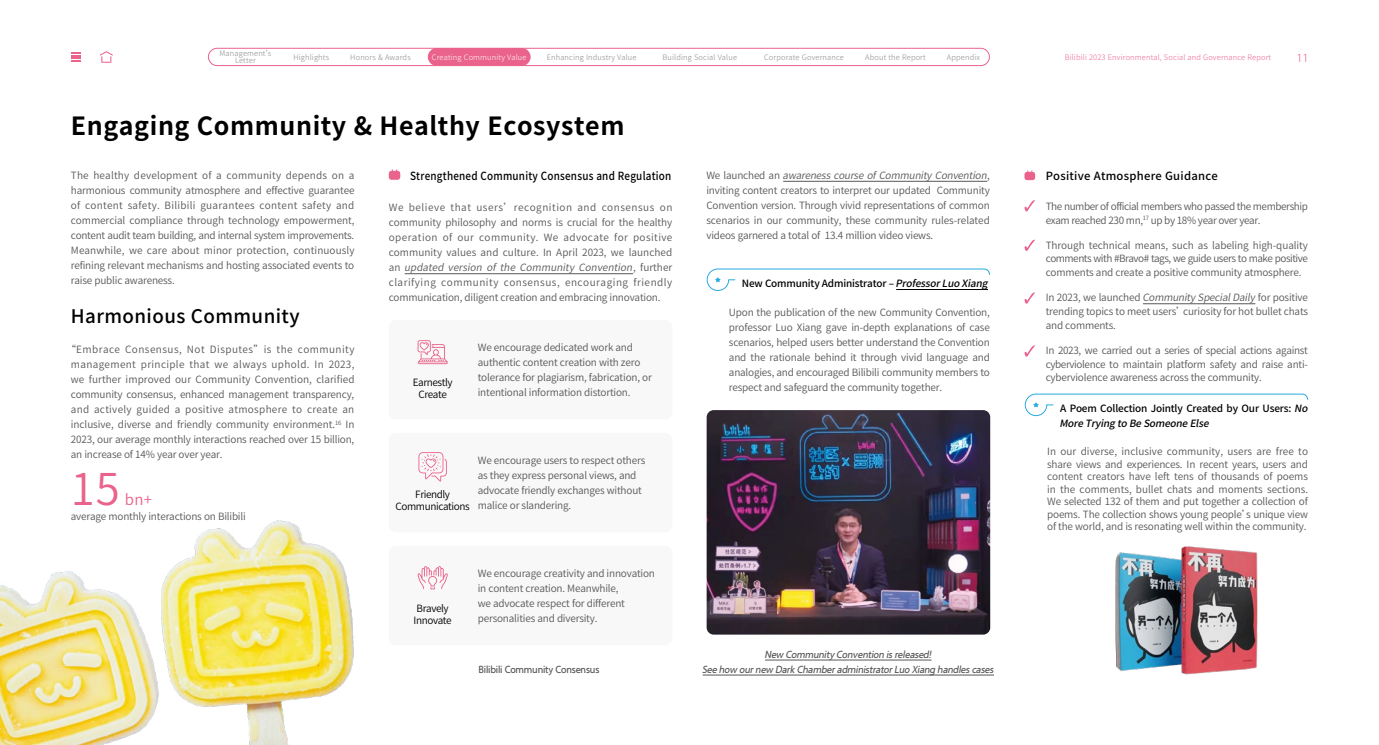
<style>
.page{position:relative;width:1379px;height:745px;background:#fff}
.page>*{position:absolute;margin:0;border:0;box-sizing:border-box;transform-origin:0 0}
._30_Hightlight_Figures{font:43.75px "Source Han Sans CN";color:#ea638c}
._01_H1{font:700 25px "Source Han Sans CN";letter-spacing:.025em;color:#000}
._02_H2{font:500 18.75px "Source Han Sans CN";letter-spacing:.02em;color:#000}
._30_Hightlight_Figures-2{font:15px "Source Han Sans CN";color:#ea638c}
._03_H3{font:500 11.25px "Source Han Sans CN";letter-spacing:.025em;color:#000;scale:.88 1}
._03_H3-2{font:500 11.25px "Source Han Sans CN";letter-spacing:.025em;color:#000}
.t1{font:11.25px "FZYOUHK 504 L GBK1 0";color:#ea638c}
._00_Body_Text{font:10px/15px "Source Han Sans CN";letter-spacing:-.02em;color:#595757;text-align:justify}
._10_Case_Text{font:10px/12.5px "Source Han Sans CN";letter-spacing:-.02em;color:#595757;text-align:justify}
._11_Case_Header{font:500 10px/15px "Source Han Sans CN";letter-spacing:-.02em;color:#000}
._20_Image_Caption{font:italic 10px "FZYOUHK 510 M GBK1 0";color:#595757}
._00_Body_Text-2{font:10px/13.8px "Source Han Sans CN";letter-spacing:-.04em;color:#595757}
.t2{font:10px/12px "Source Han Sans CN";letter-spacing:-.04em;color:#000;text-align:center}
._20_Image_Caption-2{font:10px "FZYOUHK 510 M GBK1 0";letter-spacing:-.02em;color:#595757}
.t3{font:300 7.5px/7.5px "Source Han Sans CN";letter-spacing:.02em;color:#898989;text-align:center}
.t4{font:300 7.5px "Source Han Sans CN";letter-spacing:.02em;color:#ea638c}
.t5{font:300 7.5px "Source Han Sans CN";letter-spacing:.02em;color:#fff}
.s1{font-style:italic}
</style>
<div class="page">
<div style="left:428px;top:48px;width:102px;height:18px;background:#ea638c;border-radius:9px"></div>
<div style="left:208px;top:48px;width:781px;height:18px;border:1px solid #ea638c;border-radius:9px"></div>
<svg style="left:100px;top:51px;width:13px;height:12px"></svg>
<svg style="left:71px;top:52px;width:10px;height:10px"></svg>
<img style="left:0;top:520px;width:354px;height:224px">
<hr style="left:783px;top:181px;width:204px;height:1px;background:#595757">
<img style="left:706px;top:410px;width:284px;height:224px">
<hr style="left:765px;top:659px;width:166px;height:1px;background:#595757">
<hr style="left:702px;top:674px;width:292px;height:1px;background:#595757">
<svg style="left:706px;top:268px;width:284px;height:23px"></svg>
<svg style="left:1024px;top:393px;width:284px;height:23px"></svg>
<hr style="left:405px;top:273px;width:228px;height:1px;background:#595757">
<svg style="left:389px;top:169px;width:11px;height:11px"></svg>
<hr style="left:1142px;top:303px;width:113px;height:1px;background:#595757">
<svg style="left:1024px;top:170px;width:11px;height:10px"></svg>
<svg style="left:1024px;top:200px;width:11px;height:11px"></svg>
<svg style="left:1024px;top:239px;width:11px;height:12px"></svg>
<svg style="left:1024px;top:292px;width:11px;height:11px"></svg>
<svg style="left:1024px;top:345px;width:11px;height:11px"></svg>
<img style="left:1115px;top:546px;width:142px;height:127px">
<div style="left:389px;top:432px;width:283px;height:100px;background:#f8f8f8;border-radius:7px"></div>
<svg style="left:418px;top:452px;width:29px;height:29px"></svg>
<div style="left:389px;top:320px;width:283px;height:99px;background:#f8f8f8;border-radius:7px"></div>
<svg style="left:417px;top:340px;width:31px;height:24px"></svg>
<div style="left:389px;top:545px;width:283px;height:99px;background:#f8f8f8;border-radius:7px"></div>
<svg style="left:417px;top:566px;width:31px;height:23px"></svg>
<p class="t3" style="left:219px;top:49px;width:55px">Management’s<br>Letter</p>
<p class="t3" style="left:546px;top:54px;width:91px">Enhancing Industry Value</p>
<p class="t3" style="left:293px;top:54px;width:37px">Highlights</p>
<p class="t3" style="left:350px;top:54px;width:62px">Honors &amp; Awards</p>
<p class="t5" style="left:432px;top:53px;width:96px">Creating Community Value</p>
<p class="t3" style="left:662px;top:54px;width:76px">Building Social Value</p>
<p class="t3" style="left:764px;top:54px;width:81px">Corporate Governance</p>
<p class="t3" style="left:865px;top:54px;width:62px">About the Report</p>
<p class="t3" style="left:947px;top:54px;width:35px">Appendix</p>
<p class="t4" style="left:1064px;top:53px;width:208px">Bilibili 2023 Environmental, Social and Governance Report</p>
<p class="t1" style="left:1296px;top:52px;width:13px">11</p>
<p class="_01_H1" style="left:71px;top:111px;width:555px">Engaging Community &amp; Healthy Ecosystem</p>
<p class="_00_Body_Text" style="left:71px;top:168px;width:285px">The healthy development of a community depends on a harmonious community atmosphere and effective guarantee of content safety. Bilibili guarantees content safety and commercial compliance through technology empowerment, content audit team building, and internal system improvements.<br>Meanwhile, we care about minor protection, continuously refining relevant mechanisms and hosting associated events to raise public awareness.</p>
<p class="_02_H2" style="left:71px;top:305px;width:230px">Harmonious Community</p>
<p class="_00_Body_Text" style="left:71px;top:341px;width:285px;text-indent:-5px">“Embrace Consensus, Not Disputes”is the community management principle that we always uphold. In 2023, we further improved our Community Convention, clarified community consensus, enhanced management transparency, and actively guided a positive atmosphere to create an inclusive, diverse and friendly community environment.<sup>16</sup> In 2023, our average monthly interactions reached over 15 billion, an increase of 14% year over year.</p>
<p class="_30_Hightlight_Figures" style="left:71px;top:463px;width:51px">15</p>
<p class="_30_Hightlight_Figures-2" style="left:125px;top:490px;width:29px">bn+</p>
<p class="_00_Body_Text" style="left:71px;top:508px;width:176px">average monthly interactions on Bilibili</p>
<p class="_03_H3" style="left:410px;top:169px;width:298px">Strengthened Community Consensus and Regulation</p>
<p class="_00_Body_Text" style="left:389px;top:200px;width:285px">We believe that users’recognition and consensus on community philosophy and norms is crucial for the healthy operation of our community. We advocate for positive community values and culture. In April 2023, we launched a n <span class="s1">updatedversionoftheCommunityConvention</span>, f u rt h e r clarifying community consensus, encouraging friendly communication, diligent creation and embracing innovation.</p>
<p class="t2" style="left:413px;top:376px;width:41px">Earnestly<br>Create</p>
<p class="_00_Body_Text" style="left:478px;top:339px;width:175px;text-align:left">We encourage dedicated work and authentic content creation with zero tolerance for plagiarism, fabrication, or intentional information distortion.</p>
<p class="t2" style="left:395px;top:488px;width:76px">Friendly<br>Communications</p>
<p class="_00_Body_Text" style="left:478px;top:452px;width:169px;text-align:left">We encourage users to respect others as they express personal views, and advocate friendly exchanges without malice or slandering.</p>
<p class="t2" style="left:413px;top:601px;width:40px">Bravely<br>Innovate</p>
<p class="_00_Body_Text" style="left:478px;top:565px;width:179px;text-align:left">We encourage creativity and innovation in content creation. Meanwhile,<br>we advocate respect for different personalities and diversity.</p>
<p class="_00_Body_Text" style="left:706px;top:168px;width:287px;text-align:left">W e l a u n c h e d a n <span class="s1">awarenesscourseofCommunityConvention</span>, inviting content creators to interpret our updated Community Convention version. Through vivid representations of common scenarios in our community, these community rules-related videos garnered a total of 13.4 million video views.</p>
<p class="_11_Case_Header" style="left:742px;top:276px;width:252px">New Community Administrator ‒ <span class="s1">ProfessorLuoXiang</span></p>
<p class="_10_Case_Text" style="left:729px;top:305px;width:262px;line-height:15px">Upon the publication of the new Community Convention, professor Luo Xiang gave in-depth explanations of case scenarios, helped users better understand the Convention and the rationale behind it through vivid language and analogies, and encouraged Bilibili community members to respect and safeguard the community together.</p>
<p class="_20_Image_Caption" style="left:764px;top:648px;width:170px">New Community Convention isreleased!</p>
<p class="_20_Image_Caption-2" style="left:478px;top:663px;width:122px">Bilibili Community Consensus</p>
<p class="_20_Image_Caption" style="left:702px;top:663px;width:295px">See how ournew Dark ChamberadministratorLuo Xiang handlescases</p>
<p class="_03_H3-2" style="left:1045px;top:169px;width:173px">Positive Atmosphere Guidance</p>
<p class="_00_Body_Text-2" style="left:1045px;top:199px;width:264px">The number of official members who passed the membership exam reached 230 mn,<sup>17</sup> up by 18% year over year.</p>
<p class="_00_Body_Text" style="left:1045px;top:238px;width:264px;line-height:13.8px">Through technical means, such as labeling high-quality comments with #Bravo# tags, we guide users to make positive comments and create a positive community atmosphere.</p>
<p class="_00_Body_Text" style="left:1045px;top:291px;width:264px;line-height:13.8px">In 2023, we launched <span class="s1">CommunitySpecialDaily</span>for positive trending topics to meet users’curiosity for hot bullet chats and comments.</p>
<p class="_00_Body_Text" style="left:1045px;top:343px;width:264px;line-height:13.8px">In 2023, we carried out a series of special actions against cyberviolence to maintain platform safety and raise anti&shy;cyberviolence awareness across the community.</p>
<p class="_11_Case_Header" style="left:1059px;top:401px;width:254px">A Poem Collection Jointly Created by Our Users: <span class="s1">No<br>MoreTryingtoBeSomeoneElse</span></p>
<p class="_10_Case_Text" style="left:1047px;top:445px;width:262px">In our diverse, inclusive community, users are free to share views and experiences. In recent years, users and content creators have left tens of thousands of poems in the comments, bullet chats and moments sections.<br>We selected 132 of them and put together a collection of poems. The collection shows young people’s unique view of the world, and is resonating well within the community.</p>
</div>
